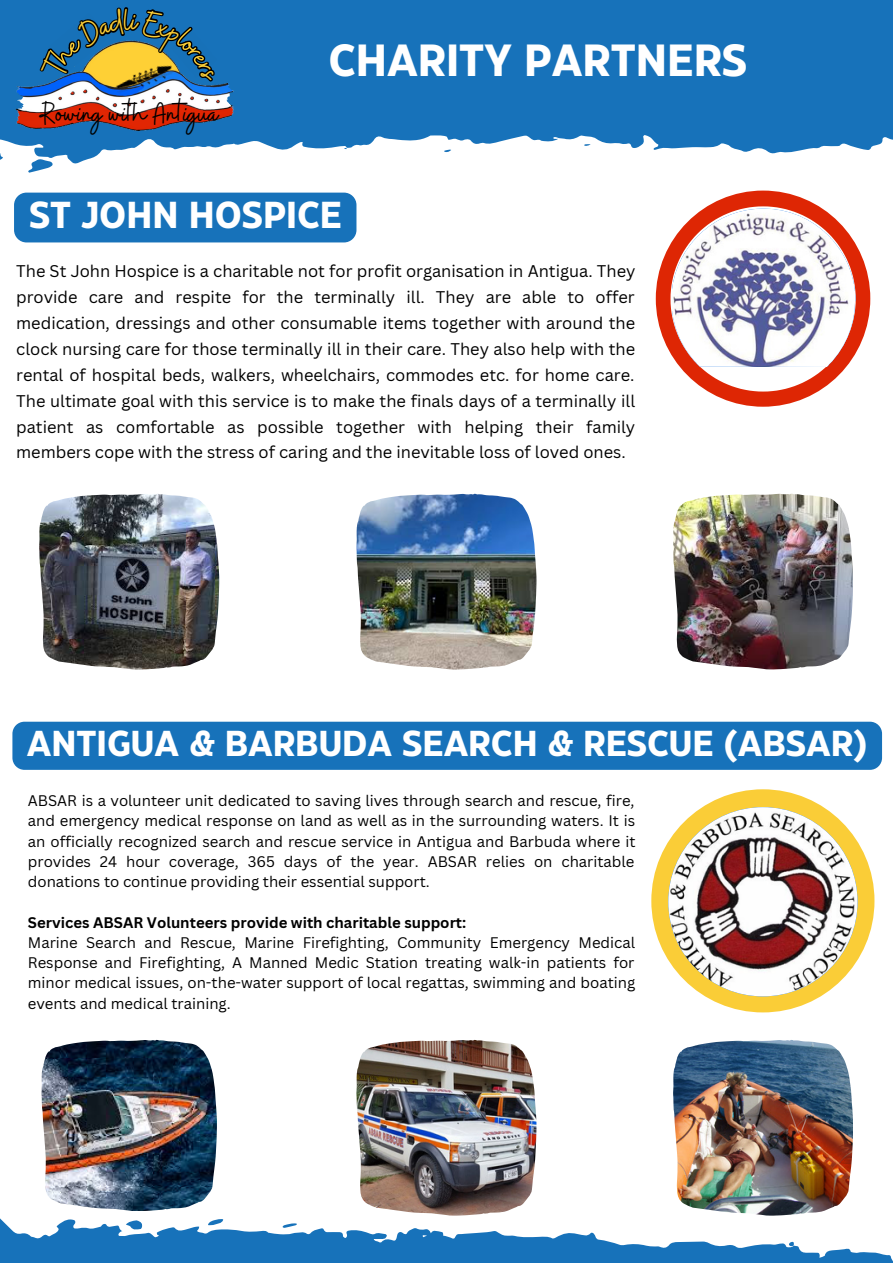
<style>
.page{position:relative;width:893px;height:1264px;background:#fff}
.page>*{position:absolute;margin:0;border:0;box-sizing:border-box;transform-origin:0 0}
.t1{font:700 45px "Eastman Grotesque";color:#fff}
.t2{font:700 37.5px "Eastman Grotesque";color:#fff}
.t3{font:700 36px "Eastman Grotesque";color:#fff}
.t4{font:31.95px "Buffalo";color:#000}
.t5{font:16.5px/25.8px "Canva Sans";color:#000;text-align:justify}
.t6{font:15px/20.2px "Canva Sans";color:#000;text-align:justify}
.t7{font:700 15px "Canva Sans";color:#000}
</style>
<div class="page">
<svg style="left:0;top:0;width:892px;height:164px;fill:#1772ba"></svg>
<svg style="left:28px;top:159px;width:25px;height:14px"></svg>
<svg style="left:0;top:152px;width:3px;height:8px"></svg>
<svg style="left:584px;top:144px;width:6px;height:2px"></svg>
<svg style="left:444px;top:149px;width:7px;height:3px"></svg>
<svg style="left:0;top:1210px;width:892px;height:52px"></svg>
<svg style="left:126px;top:1220px;width:17px;height:10px"></svg>
<svg style="left:208px;top:1218px;width:16px;height:7px"></svg>
<svg style="left:282px;top:1222px;width:15px;height:5px"></svg>
<svg style="left:788px;top:1241px;width:6px;height:5px"></svg>
<div style="left:655px;top:190px;width:215px;height:217px;background:#de2604;border-radius:50%"></div>
<svg style="left:670px;top:206px;width:176px;height:185px"></svg>
<img style="left:671px;top:209px;width:184px;height:158px">
<div style="left:651px;top:789px;width:223px;height:223px;background:#facd37;border-radius:50%"></div>
<img style="left:668px;top:807px;width:189px;height:189px;border-radius:50%">
<img style="left:41px;top:1039px;width:176px;height:171px">
<img style="left:39px;top:494px;width:180px;height:175px">
<img style="left:673px;top:493px;width:179px;height:176px">
<img style="left:356px;top:494px;width:180px;height:175px">
<img style="left:673px;top:1040px;width:179px;height:175px">
<img style="left:356px;top:1039px;width:180px;height:176px">
<div style="left:14px;top:193px;width:342px;height:49px;background:#1772ba;border-radius:12px"></div>
<div style="left:12px;top:721px;width:870px;height:48px;background:#1772ba;border-radius:12px"></div>
<svg style="left:0;top:0;width:693px;height:132px;background:#2c72ab"></svg>
<h3 class="t4" style="left:41px;top:93px;width:179px">Rowing with Antigua</h3>
<h1 class="t1" style="left:328px;top:43px;width:420px">CHARITY PARTNERS</h1>
<h2 class="t2" style="left:29px;top:200px;width:314px">ST JOHN HOSPICE</h2>
<p class="t5" style="left:16px;top:258px;width:620px">The St John Hospice is a charitable not for profit organisation in Antigua. They provide care and respite for the terminally ill. They are able to offer medication, dressings and other consumable items together with around the clock nursing care for those terminally ill in their care. They also help with the rental of hospital beds, walkers, wheelchairs, commodes etc. for home care.<br>The ultimate goal with this service is to make the finals days of a terminally ill patient as comfortable as possible together with helping their family members cope with the stress of caring and the inevitable loss of loved ones.</p>
<h3 class="t3" style="left:27px;top:729px;width:842px">ANTIGUA &amp; BARBUDA SEARCH &amp; RESCUE (ABSAR)</h3>
<p class="t6" style="left:28px;top:790px;width:609px">ABSAR is a volunteer unit dedicated to saving lives through search and rescue, fire, and emergency medical response on land as well as in the surrounding waters. It is an officially recognized search and rescue service in Antigua and Barbuda where it provides 24 hour coverage, 365 days of the year. ABSAR relies on charitable donations to continue providing their essential support.</p>
<p class="t7" style="left:28px;top:911px;width:440px">Services ABSAR Volunteers provide with charitable support:</p>
<p class="t6" style="left:28px;top:931px;width:609px">Marine Search and Rescue, Marine Firefighting, Community Emergency Medical Response and Firefighting, A Manned Medic Station treating walk-in patients for minor medical issues, on-the-water support of local regattas, swimming and boating events and medical training.</p>
</div>
